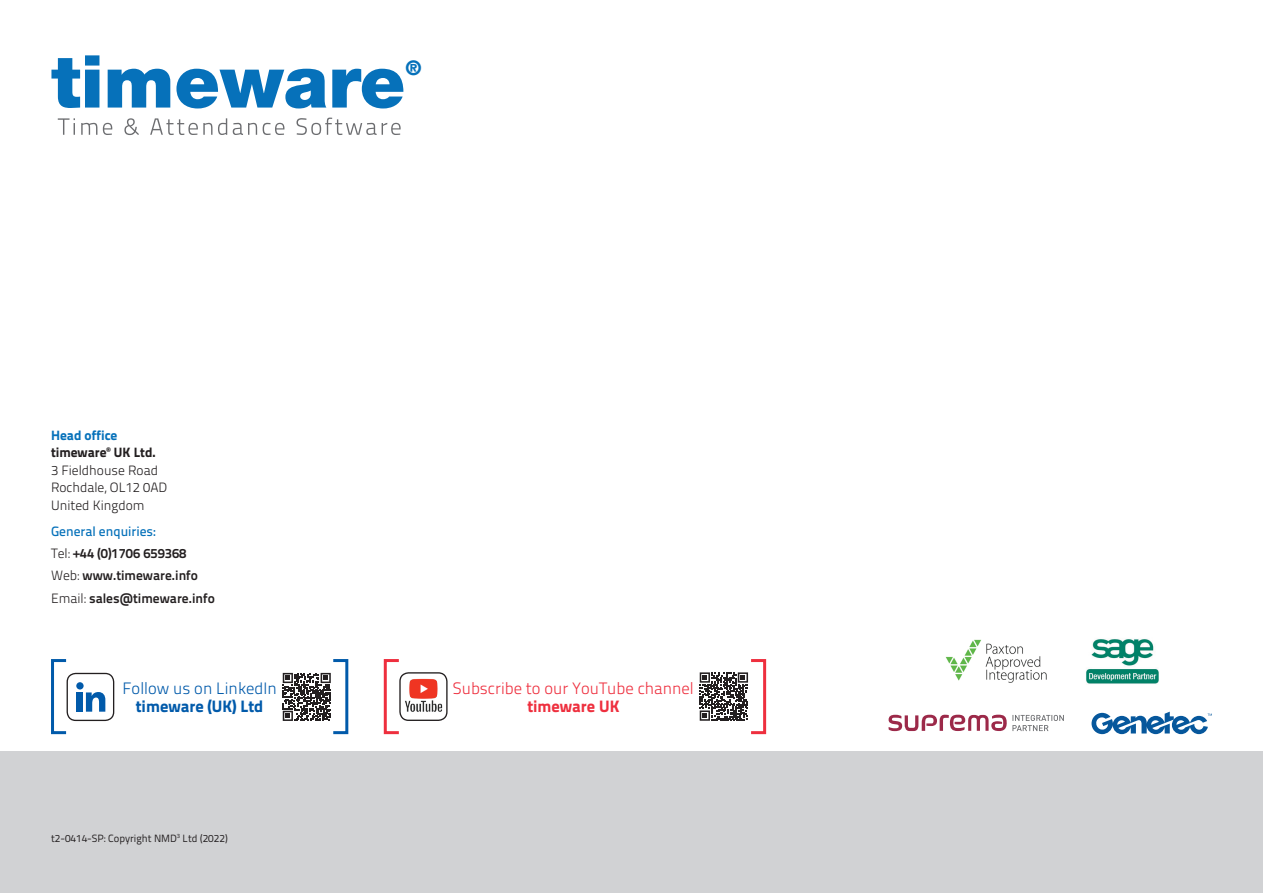
<style>
.page{position:relative;width:1263px;height:893px;background:#fff}
.page>*{position:absolute;margin:0;border:0;box-sizing:border-box;transform-origin:0 0}
.t1{font:900 73.05px "Helvetica Neue LT Std";color:#0671ba}
.t2{font:900 20.25px "Helvetica Neue LT Std";color:#0671ba}
.t3{font:16.5px "Titillium Text 22 L 250 wt";color:#ee2f3e}
.t4{font:16.5px "Titillium Text 22 L 250 wt";color:#015aaa}
.t5{font:16.5px "Titillium Text 22 L 999 wt";color:#015aaa}
.t6{font:16.5px "Titillium Text 22 L 999 wt";color:#ee2f3e}
.t7{font:13.5px/22.4px "Titillium Text 22 L 800 wt";color:#231f20}
.t8{font:13.5px/17.5px "Titillium Text 22 L 250 wt";color:#231f20}
.t9{font:13.5px/17.5px "Titillium Text 22 L 999 wt";color:#231f20}
.t10{font:13.5px "Titillium Text 22 L 600 wt";color:#0671ba}
.t11{font:10.5px "Titillium Text 22 L 400 wt";color:#231f20}
.s1{color:#0671ba}
.s2{font-family:"Titillium Text 22 L 250 wt"}
</style>
<div class="page">
<div style="left:0;top:752px;width:1263px;height:141px;background:#d1d2d4"></div>
<svg style="left:888px;top:715px;width:176px;height:16px"></svg>
<svg style="left:1091px;top:712px;width:121px;height:22px"></svg>
<svg style="left:51px;top:659px;width:298px;height:76px"></svg>
<svg style="left:383px;top:659px;width:384px;height:76px"></svg>
<img style="left:1086px;top:639px;width:73px;height:45px">
<img style="left:945px;top:639px;width:102px;height:44px">
<svg style="left:58px;top:118px;width:343px;height:17px"></svg>
<h1 class="t1" style="left:51px;top:38px;width:356px">timeware</h1>
<h2 class="t2" style="left:405px;top:55px;width:18px">®</h2>
<p class="t9" style="left:51px;top:426px;width:106px"><span class="s1">Head office </span>timeware<sup>®</sup> UK Ltd.</p>
<p class="t8" style="left:51px;top:461px;width:118px">3 Fieldhouse Road<br>Rochdale, OL12 0AD<br>United Kingdom</p>
<p class="t10" style="left:51px;top:521px;width:106px">General enquiries:</p>
<p class="t7" style="left:51px;top:541px;width:165px"><span class="s2">Tel:</span> +44 (0)1706 659368<br><span class="s2">Web:</span> www.timeware.info<br><span class="s2">Email:</span> sales@timeware.info</p>
<p class="t4" style="left:122px;top:676px;width:156px">Follow us on LinkedIn</p>
<p class="t5" style="left:136px;top:693px;width:129px">timeware (UK) Ltd</p>
<p class="t11" style="left:51px;top:830px;width:178px">t2-0414-SP: Copyright NMD<sup>3</sup> Ltd (2022)</p>
<p class="t3" style="left:453px;top:676px;width:242px">Subscribe to our YouTube channel</p>
<p class="t6" style="left:527px;top:693px;width:94px">timeware UK</p>
</div>
